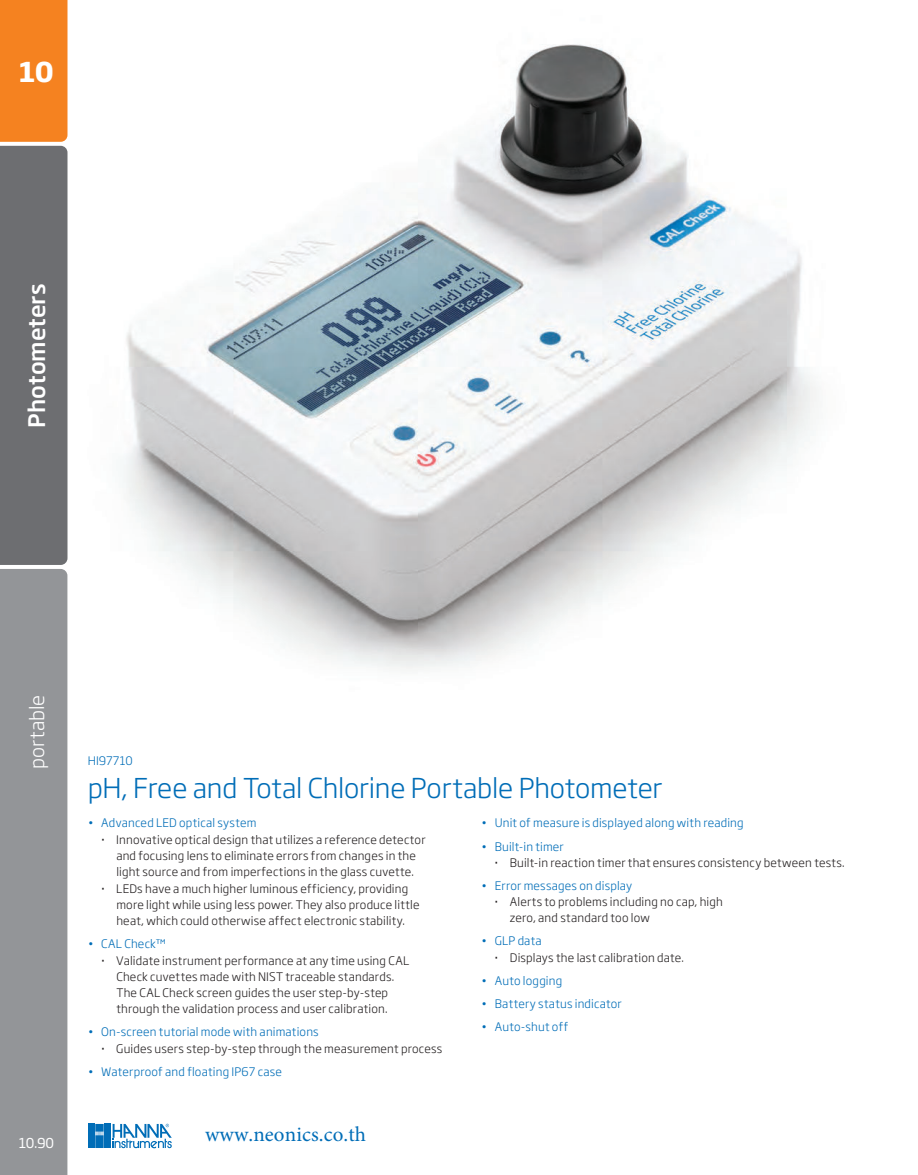
<style>
.page{position:relative;width:918px;height:1175px;background:#fff}
.page>*{position:absolute;margin:0;border:0;box-sizing:border-box;transform-origin:0 0}
.t1{font:300 27px "Soho Gothic Pro";letter-spacing:-.01em;color:#006db7}
.t2{font:700 27px "Soho Gothic Pro";color:#fff}
.t3{font:500 22.5px "Soho Gothic Pro";letter-spacing:-.005em;color:#fff}
.t4{font:21px "Minion Pro";letter-spacing:.005em;color:#006db7}
.t5{font:300 19.5px "Soho Gothic Pro";letter-spacing:-.005em;color:#fff}
.t6{font:13.5px "Soho Gothic Pro";color:#fff}
.t7{font:300 11.7px/16.2px "Soho Gothic Pro";letter-spacing:.015em;color:#231f20}
.t8{font:300 11.7px "Soho Gothic Pro";letter-spacing:.015em;color:#006db7}
.s1{font-weight:500}
.s2{color:#006db7}
</style>
<div class="page">
<img style="left:123px;top:44px;width:694px;height:625px">
<svg style="left:0;top:0;width:68px;height:1174px;background:#92867d"></svg>
<svg style="left:88px;top:1124px;width:84px;height:24px"></svg>
<h1 class="t2" style="left:19px;top:56px;width:36px">10</h1>
<h2 class="t3" style="left:24px;top:427px;width:145px;rotate:-90deg">Photometers</h2>
<h3 class="t5" style="left:29px;top:768px;width:75px;rotate:-90deg">portable</h3>
<p class="t6" style="left:19px;top:1137px;width:37px">10.90</p>
<p class="t8" style="left:88px;top:756px;width:46px">HI97710</p>
<h1 class="t1" style="left:88px;top:776px;width:576px">pH, Free and Total Chlorine Portable Photometer</h1>
<p class="t8" style="left:88px;top:818px;width:170px">• Advanced LED optical system</p>
<p class="t7" style="left:101px;top:832px;width:326px"><span class="s1">·</span> Innovative optical design that utilizes a reference detector</p>
<p class="t7" style="left:116px;top:848px;width:301px">and focusing lens to eliminate errors from changes in the</p>
<p class="t7" style="left:116px;top:865px;width:299px">light source and from imperfections in the glass cuvette.</p>
<p class="t7" style="left:101px;top:881px;width:308px"><span class="s1">·</span> LEDs have a much higher luminous efficiency, providing</p>
<p class="t7" style="left:116px;top:897px;width:305px">more light while using less power. They also produce little</p>
<p class="t7" style="left:116px;top:913px;width:290px">heat, which could otherwise affect electronic stability.</p>
<p class="t8" style="left:88px;top:939px;width:80px">• CAL Check™</p>
<p class="t7" style="left:101px;top:953px;width:309px"><span class="s1">·</span> Validate instrument performance at any time using CAL</p>
<p class="t7" style="left:116px;top:969px;width:279px">Check cuvettes made with NIST traceable standards.</p>
<p class="t7" style="left:116px;top:985px;width:273px">The CAL Check screen guides the user step-by-step</p>
<p class="t7" style="left:116px;top:1002px;width:273px">through the validation process and user calibration.</p>
<p class="t7" style="left:101px;top:1025px;width:342px;text-indent:-14px"><span class="s2">• On-screen tutorial mode with animations<br></span><span class="s1">·</span> Guides users step-by-step through the measurement process</p>
<p class="t8" style="left:88px;top:1066px;width:196px">• Waterproof and floating IP67 case</p>
<p class="t8" style="left:481px;top:818px;width:264px">• Unit of measure is displayed along with reading</p>
<p class="t7" style="left:495px;top:839px;width:351px;text-indent:-14px"><span class="s2">• Built-in timer<br></span><span class="s1">·</span> Built-in reaction timer that ensures consistency between tests.</p>
<p class="t8" style="left:481px;top:880px;width:152px">• Error messages on display</p>
<p class="t7" style="left:495px;top:894px;width:229px"><span class="s1">·</span> Alerts to problems including no cap, high</p>
<p class="t7" style="left:510px;top:911px;width:142px">zero, and standard too low</p>
<p class="t7" style="left:495px;top:934px;width:190px;text-indent:-14px"><span class="s2">• GLP data<br></span><span class="s1">·</span> Displays the last calibration date.</p>
<p class="t8" style="left:481px;top:975px;width:82px">• Auto logging</p>
<p class="t8" style="left:481px;top:998px;width:142px">• Battery status indicator</p>
<p class="t8" style="left:481px;top:1021px;width:89px">• Auto-shut off</p>
<h3 class="t4" style="left:205px;top:1120px;width:163px">www.neonics.co.th</h3>
</div>
